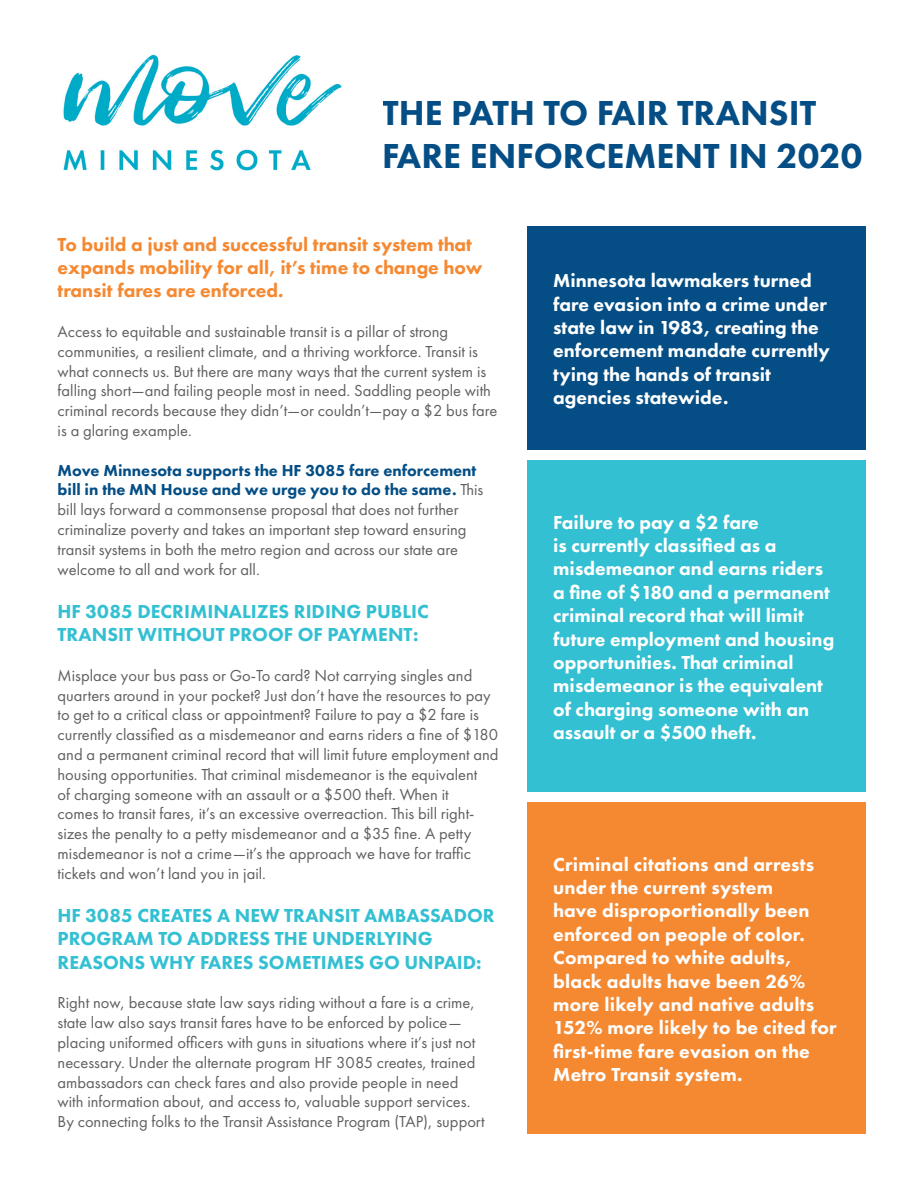
<style>
.page{position:relative;width:918px;height:1188px;background:#fff}
.page>*{position:absolute;margin:0;border:0;box-sizing:border-box;transform-origin:0 0}
.t1{font:800 36px/43.2px "Futura PT";color:#044e85}
.t2{font:800 19.5px/23.4px "Futura PT";color:#fff}
.t3{font:800 19.5px/23.4px "Futura PT";color:#32c0d2}
.t4{font:800 19.5px/23.4px "Futura PT";color:#f58932}
.t5{font:16.5px/19.8px "Futura PT";color:#5f5f62}
.s1{font-weight:800;color:#044e85}
</style>
<div class="page">
<div style="left:528px;top:803px;width:338px;height:331px;background:#f58932"></div>
<div style="left:528px;top:461px;width:338px;height:331px;background:#32c0d2"></div>
<div style="left:528px;top:226px;width:338px;height:224px;background:#044e85"></div>
<img style="left:63px;top:54px;width:279px;height:117px">
<p class="t1" style="left:382px;top:90px;width:482px">THE PATH TO FAIR TRANSIT<br>FARE ENFORCEMENT IN 2020</p>
<p class="t4" style="left:58px;top:232px;width:426px">To build a just and successful transit system that expands mobility for all, it’s time to change how transit fares are enforced.</p>
<p class="t5" style="left:58px;top:322px;width:441px">Access to equitable and sustainable transit is a pillar of strong communities, a resilient climate, and a thriving workforce. Transit is what connects us. But there are many ways that the current system is falling short—and failing people most in need. Saddling people with criminal records because they didn’t—or couldn’t—pay a $2 bus fare is a glaring example.</p>
<p class="t5" style="left:58px;top:460px;width:427px"><span class="s1">Move Minnesota supports the HF 3085 fare enforcement bill in the MN House and we urge you to do the same.</span> This bill lays forward a commonsense proposal that does not further criminalize poverty and takes an important step toward ensuring transit systems in both the metro region and across our state are welcome to all and work for all.</p>
<p class="t3" style="left:58px;top:599px;width:373px">HF 3085 DECRIMINALIZES RIDING PUBLIC<br>TRANSIT WITHOUT PROOF OF PAYMENT:</p>
<p class="t5" style="left:58px;top:665px;width:442px">Misplace your bus pass or Go-To card? Not carrying singles and quarters around in your pocket? Just don’t have the resources to pay to get to a critical class or appointment? Failure to pay a $2 fare is currently classified as a misdemeanor and earns riders a fine of $180 and a permanent criminal record that will limit future employment and housing opportunities. That criminal misdemeanor is the equivalent<br>of charging someone with an assault or a $500 theft. When it<br>comes to transit fares, it’s an excessive overreaction. This bill right&shy;sizes the penalty to a petty misdemeanor and a $35 fine. A petty misdemeanor is not a crime—it’s the approach we have for traffic tickets and won’t land you in jail.</p>
<p class="t3" style="left:58px;top:904px;width:439px">HF 3085 CREATES A NEW TRANSIT AMBASSADOR<br>PROGRAM TO ADDRESS THE UNDERLYING<br>REASONS WHY FARES SOMETIMES GO UNPAID:</p>
<p class="t5" style="left:58px;top:993px;width:429px">Right now, because state law says riding without a fare is a crime, state law also says transit fares have to be enforced by police— placing uniformed officers with guns in situations where it’s just not necessary. Under the alternate program HF 3085 creates, trained ambassadors can check fares and also provide people in need with information about, and access to, valuable support services.<br>By connecting folks to the Transit Assistance Program (TAP), support</p>
<p class="t2" style="left:553px;top:269px;width:278px">Minnesota lawmakers turned fare evasion into a crime under state law in 1983, creating the enforcement mandate currently tying the hands of transit agencies statewide.</p>
<p class="t2" style="left:553px;top:510px;width:283px">Failure to pay a $2 fare<br>is currently classified as a misdemeanor and earns riders a fine of $180 and a permanent criminal record that will limit future employment and housing opportunities. That criminal misdemeanor is the equivalent of charging someone with an assault or a $500 theft.</p>
<p class="t2" style="left:553px;top:852px;width:285px">Criminal citations and arrests under the current system<br>have disproportionally been enforced on people of color.<br>Compared to white adults, black adults have been 26% more likely and native adults<br>152% more likely to be cited for first-time fare evasion on the<br>Metro Transit system.</p>
</div>
